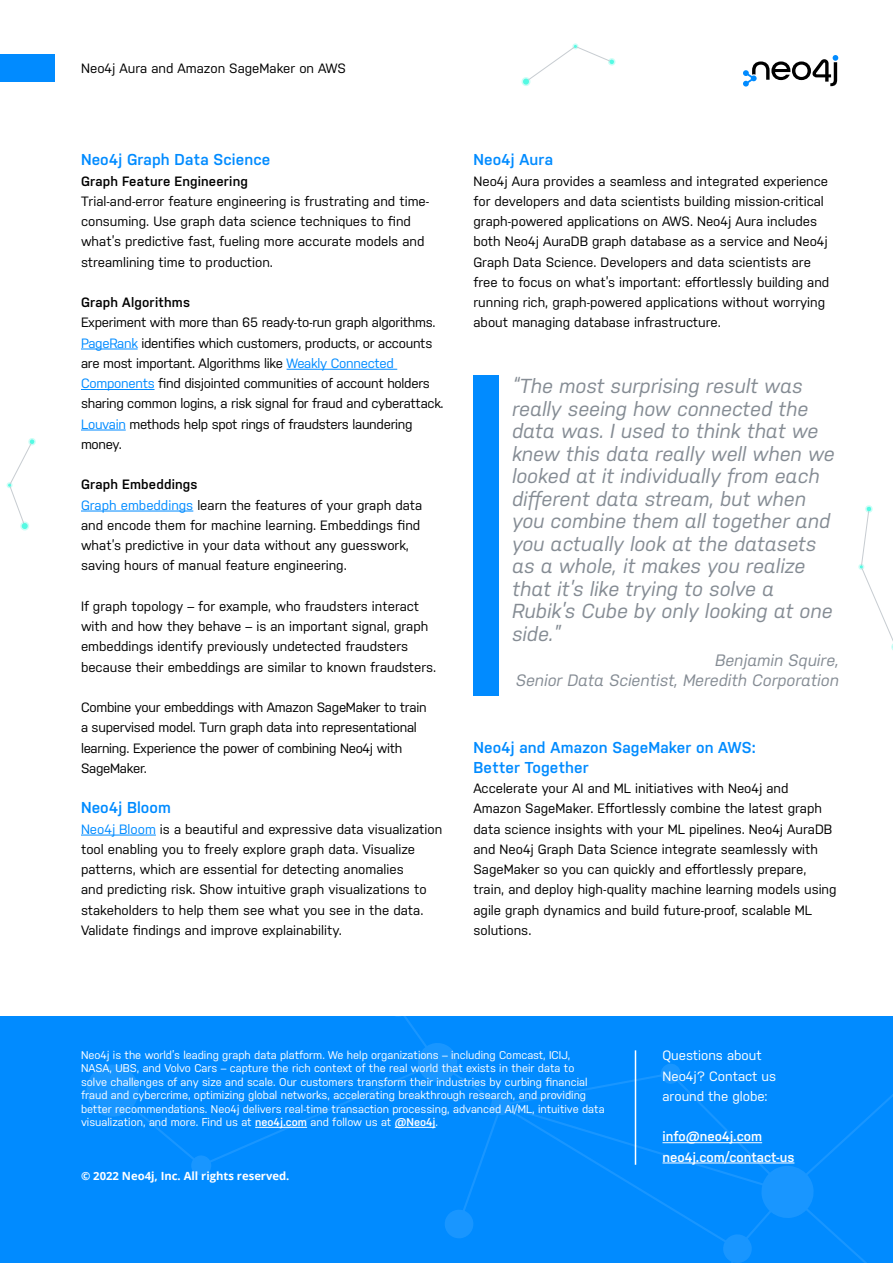
<style>
.page{position:relative;width:893px;height:1263px;background:#fff}
.page>*{position:absolute;margin:0;border:0;box-sizing:border-box;transform-origin:0 0}
.t1{font:italic 20.25px/22.5px "Nudista";color:#858c94}
.t2{font:italic 16.5px/19.5px "Nudista";color:#858c94;text-align:right}
.H2_Headline{font:600 15.75px/20.2px "Nudista";letter-spacing:.005em;color:#018bff}
.Body_text{font:13.5px/20.2px "Nudista";color:#000}
.Body_text-2{font:13.5px/20.2px "Nudista";letter-spacing:-.02em;color:#000}
.H3_Headline{font:600 13.5px "Nudista";letter-spacing:.015em;color:#000}
.Body_text-3{font:13.5px/20.2px "Nudista";color:#fff}
.Body_text-4{font:600 13.5px/20.2px "Nudista";color:#fff}
.Copyright{font:11.25px/13.5px "Nudista";color:#fff}
.Copyright-2{font:700 11.25px "Open Sans";color:#fff}
.s1{color:#018bff}
.s2{font-weight:600}
</style>
<div class="page">
<div style="left:0;top:1016px;width:893px;height:247px;background:#018bff"></div>
<svg style="left:86px;top:1016px;width:807px;height:247px"></svg>
<svg style="left:6px;top:438px;width:30px;height:93px"></svg>
<svg style="left:521px;top:43px;width:95px;height:43px"></svg>
<svg style="left:858px;top:505px;width:35px;height:145px"></svg>
<hr style="left:255px;top:1127px;width:52px;height:1px;background:#fff">
<hr style="left:395px;top:1127px;width:41px;height:1px;background:#fff">
<hr style="left:662px;top:1142px;width:100px;height:1px;background:#fff">
<hr style="left:662px;top:1162px;width:132px;height:1px;background:#fff">
<hr style="left:635px;top:1050px;width:1px;height:115px;background:#fff">
<hr style="left:81px;top:349px;width:57px;height:1px;background:#018bff">
<hr style="left:287px;top:369px;width:110px;height:1px;background:#018bff">
<hr style="left:81px;top:389px;width:74px;height:1px;background:#018bff">
<hr style="left:81px;top:430px;width:45px;height:1px;background:#018bff">
<hr style="left:81px;top:511px;width:112px;height:1px;background:#018bff">
<hr style="left:81px;top:835px;width:75px;height:1px;background:#018bff">
<div style="left:473px;top:375px;width:25px;height:321px;background:#018bff"></div>
<div style="left:0;top:55px;width:55px;height:27px;background:#018bff"></div>
<svg style="left:743px;top:55px;width:95px;height:32px"></svg>
<p class="Body_text" style="left:81px;top:59px;width:266px">Neo4j Aura and Amazon SageMaker on AWS</p>
<p class="H2_Headline" style="left:81px;top:150px;width:191px">Neo4j Graph Data Science</p>
<p class="H3_Headline" style="left:81px;top:173px;width:168px">Graph Feature Engineering</p>
<p class="Body_text" style="left:81px;top:191px;width:350px">Trial-and-error feature engineering is frustrating and time&shy;consuming. Use graph data science techniques to find what’s predictive fast, fueling more accurate models and streamlining time to production.</p>
<p class="H3_Headline" style="left:81px;top:295px;width:111px">Graph Algorithms</p>
<p class="Body_text-2" style="left:81px;top:312px;width:364px">Experiment with more than 65 ready-to-run graph algorithms.<br><span class="s1">PageRank</span> identifies which customers, products, or accounts are most important. Algorithms like <span class="s1">Weakly Connected Components</span> find disjointed communities of account holders sharing common logins, a risk signal for fraud and cyberattack.<br><span class="s1">Louvain</span> methods help spot rings of fraudsters laundering money.</p>
<p class="H3_Headline" style="left:81px;top:477px;width:118px">Graph Embeddings</p>
<p class="Body_text" style="left:81px;top:495px;width:343px"><span class="s1">Graph embeddings</span> learn the features of your graph data and encode them for machine learning. Embeddings find what’s predictive in your data without any guesswork, saving hours of manual feature engineering.</p>
<p class="Body_text" style="left:81px;top:596px;width:357px">If graph topology – for example, who fraudsters interact with and how they behave – is an important signal, graph embeddings identify previously undetected fraudsters because their embeddings are similar to known fraudsters.</p>
<p class="Body_text-2" style="left:81px;top:697px;width:347px">Combine your embeddings with Amazon SageMaker to train a supervised model. Turn graph data into representational learning. Experience the power of combining Neo4j with SageMaker.</p>
<p class="H2_Headline" style="left:81px;top:798px;width:91px">Neo4j Bloom</p>
<p class="Body_text" style="left:81px;top:819px;width:363px"><span class="s1">Neo4j Bloom</span> is a beautiful and expressive data visualization tool enabling you to freely explore graph data. Visualize patterns, which are essential for detecting anomalies<br>and predicting risk. Show intuitive graph visualizations to stakeholders to help them see what you see in the data.<br>Validate findings and improve explainability.</p>
<p class="H2_Headline" style="left:473px;top:150px;width:81px">Neo4j Aura</p>
<p class="Body_text" style="left:473px;top:171px;width:357px">Neo4j Aura provides a seamless and integrated experience for developers and data scientists building mission-critical graph-powered applications on AWS. Neo4j Aura includes both Neo4j AuraDB graph database as a service and Neo4j Graph Data Science. Developers and data scientists are free to focus on what’s important: effortlessly building and running rich, graph-powered applications without worrying about managing database infrastructure.</p>
<p class="t1" style="left:512px;top:375px;width:324px">“The most surprising result was really seeing how connected the data was. I used to think that we knew this data really well when we looked at it individually from each different data stream, but when you combine them all together and you actually look at the datasets as a whole, it makes you realize that it’s like trying to solve a<br>Rubik’s Cube by only looking at one side.”</p>
<p class="t2" style="left:516px;top:651px;width:325px">Benjamin Squire,<br>Senior Data Scientist, Meredith Corporation</p>
<p class="H2_Headline" style="left:473px;top:737px;width:284px">Neo4j and Amazon SageMaker on AWS:<br>Better Together</p>
<p class="Body_text" style="left:473px;top:778px;width:365px">Accelerate your AI and ML initiatives with Neo4j and Amazon SageMaker. Effortlessly combine the latest graph data science insights with your ML pipelines. Neo4j AuraDB and Neo4j Graph Data Science integrate seamlessly with SageMaker so you can quickly and effortlessly prepare, train, and deploy high-quality machine learning models using agile graph dynamics and build future-proof, scalable ML solutions.</p>
<p class="Copyright" style="left:81px;top:1048px;width:525px">Neo4j is the world’s leading graph data platform. We help organizations – including Comcast, ICIJ,<br>NASA, UBS, and Volvo Cars – capture the rich context of the real world that exists in their data to<br>solve challenges of any size and scale. Our customers transform their industries by curbing financial fraud and cybercrime, optimizing global networks, accelerating breakthrough research, and providing better recommendations. Neo4j delivers real-time transaction processing, advanced AI/ML, intuitive data visualization, and more. Find us at <span class="s2">neo4j.com</span> and follow us at <span class="s2">@Neo4j</span>.</p>
<p class="Copyright-2" style="left:81px;top:1168px;width:210px">© 2022 Neo4j, Inc. All rights reserved.</p>
<p class="Body_text-3" style="left:662px;top:1045px;width:115px">Questions about<br>Neo4j? Contact us around the globe:</p>
<p class="Body_text-4" style="left:662px;top:1126px;width:133px">info@neo4j.com neo4j.com/contact-us</p>
</div>
